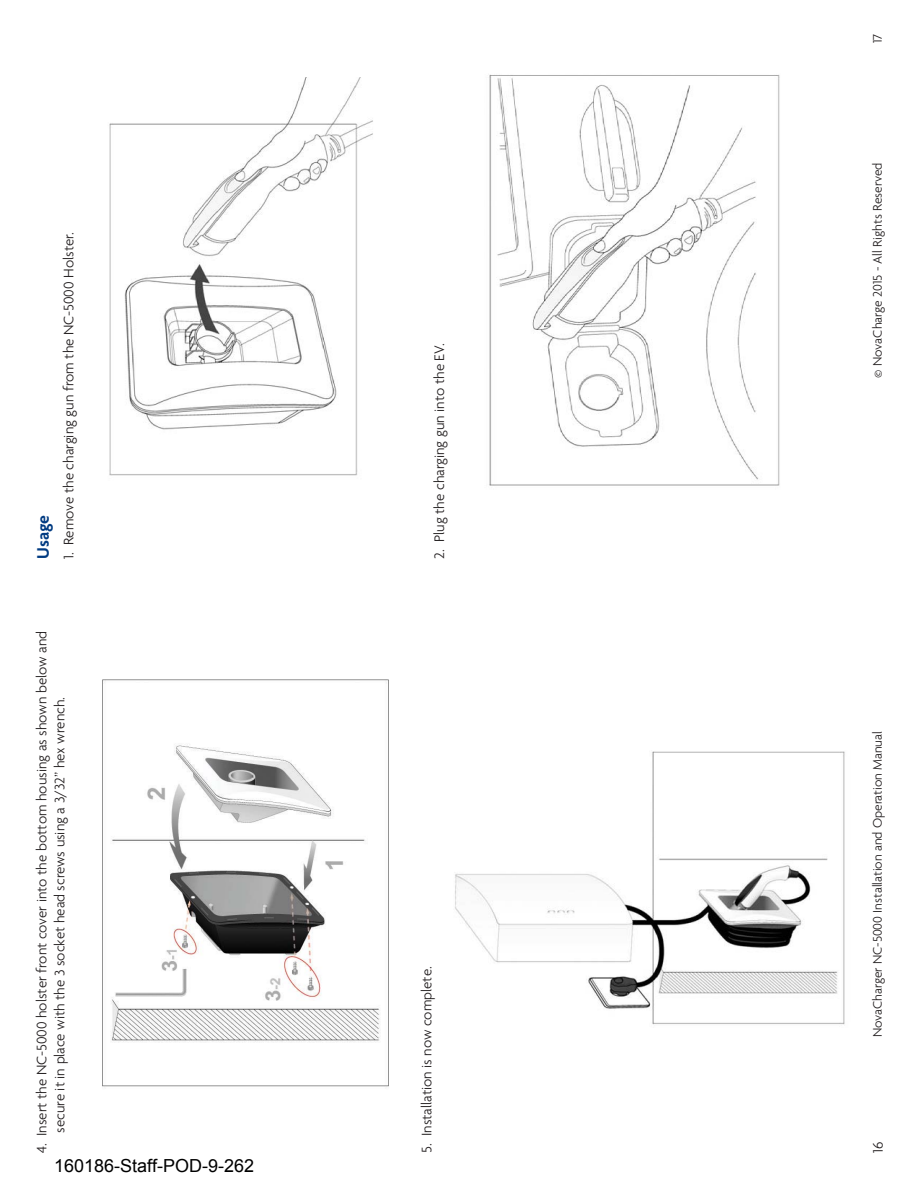
<style>
.page{position:relative;width:918px;height:1188px;background:#fff}
.page>*{position:absolute;margin:0;border:0;box-sizing:border-box;transform-origin:0 0}
.t1{font:18px "Arial";color:#000}
.t2{font:600 18px "Agenda";letter-spacing:-.005em;color:#013b82}
.t3{font:300 15px "Agenda";color:#231f20}
.t4{font:300 13.5px "Agenda";color:#231f20}
</style>
<div class="page">
<img style="left:455px;top:751px;width:390px;height:274px">
<img style="left:102px;top:679px;width:287px;height:408px">
<img style="left:109px;top:78px;width:264px;height:398px">
<img style="left:489px;top:74px;width:291px;height:412px">
<p class="t2" style="left:36px;top:559px;width:45px;rotate:-90deg">Usage</p>
<p class="t3" style="left:63px;top:559px;width:328px;rotate:-90deg">1. Remove the charging gun from the NC-5000 Holster.</p>
<p class="t3" style="left:36px;top:1153px;width:524px;rotate:-90deg">4. I nsert the NC-5000 holster front cover into the bottom housing as shown below and</p>
<p class="t3" style="left:54px;top:1133px;width:437px;rotate:-90deg">secure it in place with the 3 socket head screws using a 3/32” hex wrench.</p>
<p class="t1" style="left:54px;top:1154px;width:202px">160186-Staff-POD-9-262</p>
<p class="t3" style="left:434px;top:559px;width:217px;rotate:-90deg">2. Plug the charging gun into the EV.</p>
<p class="t3" style="left:421px;top:1153px;width:188px;rotate:-90deg">5. Installation is now complete.</p>
<p class="t4" style="left:872px;top:43px;width:11px;rotate:-90deg">17</p>
<p class="t4" style="left:872px;top:378px;width:217px;rotate:-90deg">© NovaCharge 2015 - All Rights Reserved</p>
<p class="t4" style="left:872px;top:1037px;width:308px;rotate:-90deg">NovaCharger NC-5000 Installation and Operation Manual</p>
<p class="t3" style="left:872px;top:1153px;width:13px;rotate:-90deg">16</p>
</div>
